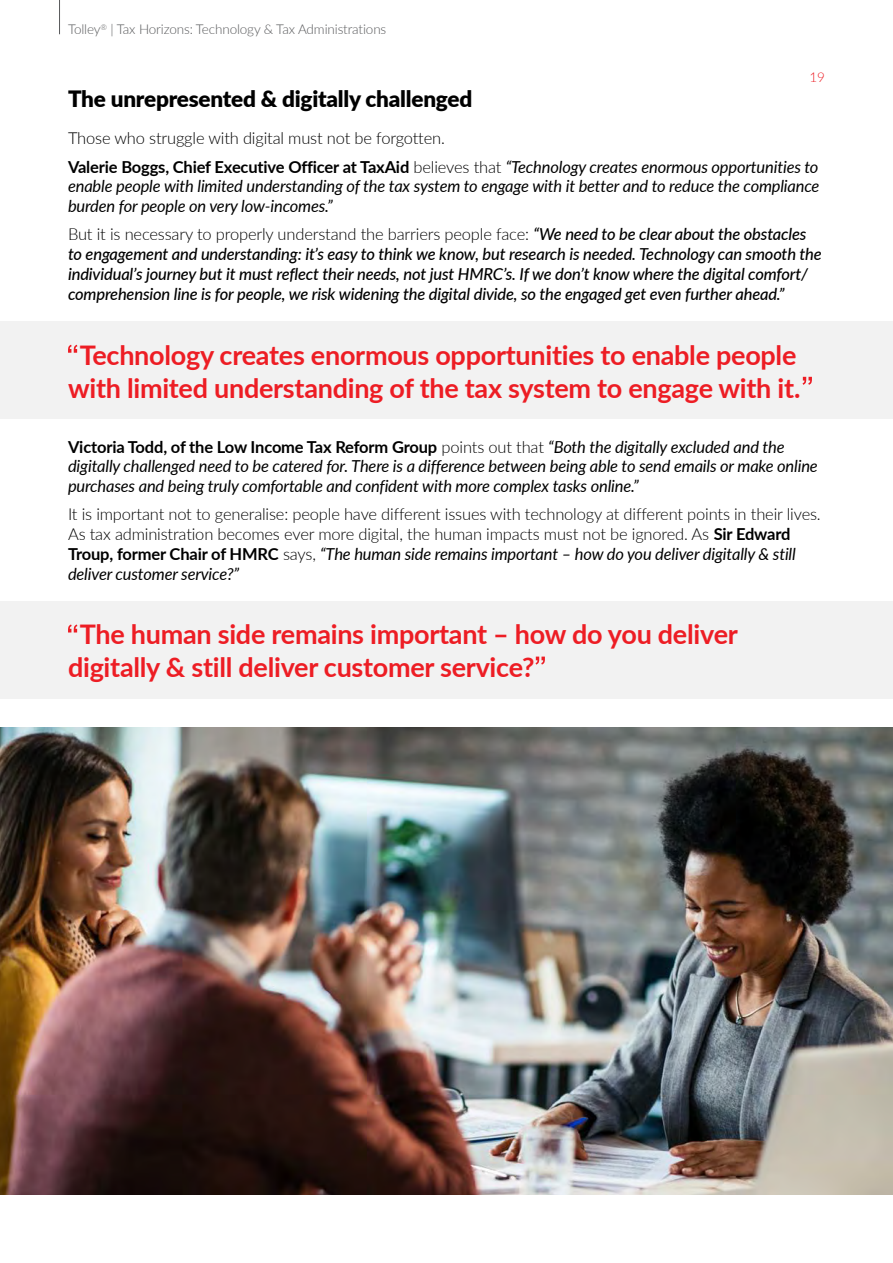
<style>
.page{position:relative;width:893px;height:1263px;background:#fff}
.page>*{position:absolute;margin:0;border:0;box-sizing:border-box;transform-origin:0 0}
.t1{font:700 27px/33px "Lato";letter-spacing:-.01em;color:#ed1d24}
.t2{font:900 22.5px "Lato";letter-spacing:-.01em;color:#000}
.body{font:italic 16.5px/19.8px "Lato";letter-spacing:-.01em;color:#000;text-align:justify}
.body-2{font:italic 500 16.5px/19.8px "Lato";letter-spacing:-.01em;color:#000}
.body-3{font:300 16.5px/19.8px "Lato";letter-spacing:-.01em;color:#000}
.t3{font:300 13.5px "Lato";letter-spacing:-.01em;color:#58595b}
.t4{font:300 13.5px "Lato";color:#ed1d24}
.s1{font-weight:700;font-style:normal}
.s2{font-weight:300;font-style:normal}
.s3{font-weight:700}
.s4{font-weight:400;font-style:italic}
</style>
<div class="page">
<hr style="left:59px;top:0;width:1px;height:34px;background:#58595b">
<img style="left:0;top:728px;width:893px;height:467px">
<div style="left:0;top:601px;width:893px;height:98px;background:#f2f2f2"></div>
<svg style="left:68px;top:624px;width:9px;height:8px"></svg>
<svg style="left:535px;top:657px;width:10px;height:8px"></svg>
<div style="left:0;top:322px;width:893px;height:97px;background:#f2f2f2"></div>
<svg style="left:68px;top:345px;width:9px;height:8px"></svg>
<svg style="left:802px;top:377px;width:10px;height:8px"></svg>
<p class="t3" style="left:68px;top:20px;width:320px">Tolley<sup>®</sup> | Tax Horizons: Technology &amp; Tax Administrations</p>
<p class="t4" style="left:809px;top:67px;width:17px">19</p>
<h3 class="t2" style="left:68px;top:82px;width:406px">The unrepresented &amp; digitally challenged</h3>
<p class="body-3" style="left:68px;top:128px;width:378px">Those who struggle with digital must not be forgotten.</p>
<p class="body" style="left:68px;top:156px;width:753px"><span class="s1">Valerie Boggs, Chief Executive Officer at TaxAid</span> <span class="s2">believes that</span> “Technology creates enormous opportunities to enable people with limited understanding of the tax system to engage with it better and to reduce the compliance burden for people on very low-incomes.”</p>
<p class="body-2" style="left:68px;top:224px;width:755px"><span class="s2">But it is necessary to properly understand the barriers people face:</span> “We need to be clear about the obstacles to engagement and understanding: it’s easy to think we know, but research is needed. Technology can smooth the individual’s journey but it must reflect their needs, not just HMRC’s. If we don’t know where the digital comfort/ comprehension line is for people, we risk widening the digital divide, so the engaged get even further ahead.”</p>
<h1 class="t1" style="left:68px;top:337px;width:734px;text-align:center">Technology creates enormous opportunities to enable people with limited understanding of the tax system to engage with it.</h1>
<p class="body" style="left:68px;top:436px;width:751px;text-align:left"><span class="s1">Victoria Todd, of the Low Income Tax Reform Group</span> <span class="s2">points out that</span> “Both the digitally excluded and the digitally challenged need to be catered for. There is a difference between being able to send emails or make online purchases and being truly comfortable and confident with more complex tasks online.”</p>
<p class="body-3" style="left:68px;top:504px;width:754px">It is important not to generalise: people have different issues with technology at different points in their lives.<br>As tax administration becomes ever more digital, the human impacts must not be ignored. As <span class="s3">Sir Edward Troup, former Chair of HMRC</span> says, <span class="s4">“The human side remains important – how do you deliver digitally &amp; still deliver customer service?”</span></p>
<h1 class="t1" style="left:68px;top:617px;width:671px;text-indent:12px">The human side remains important – how do you deliver digitally &amp; still deliver customer service?</h1>
</div>
